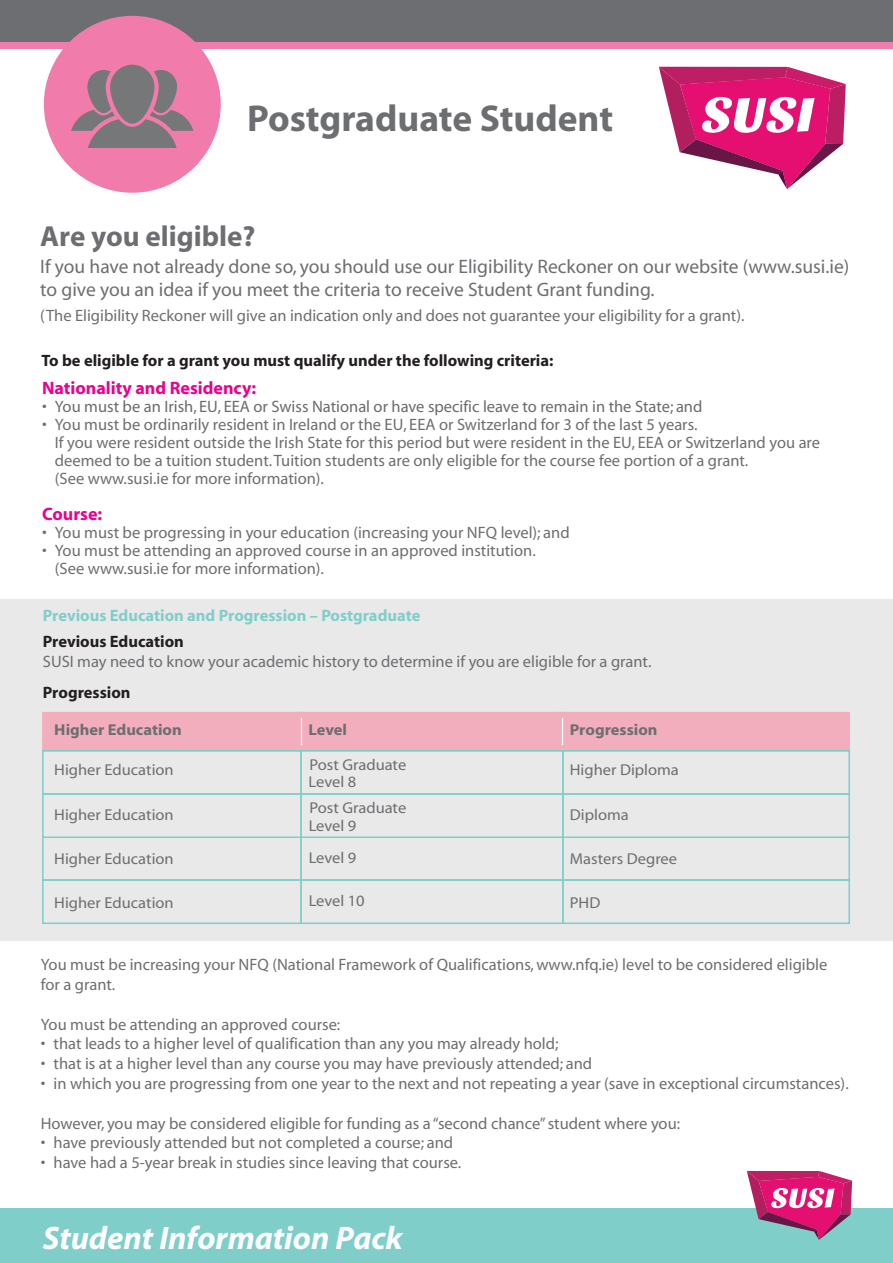
<style>
.page{position:relative;width:893px;height:1263px;background:#fff}
.page>*{position:absolute;margin:0;border:0;box-sizing:border-box;transform-origin:0 0}
.t1{font:700 37.5px "Myriad";color:#6d6e71}
.t2{font:italic 700 32.55px "Myriad";color:#fff}
.t3{font:700 29.1px "Myriad";color:#6d6e71}
.t4{font:19.5px/22.5px "Myriad";color:#6d6e71}
.t5{font:700 18px "Myriad";color:#ec008c}
.t6{font:16.5px/18px "Myriad";color:#6d6e71}
.t7{font:16.5px "Myriad";color:#6a6b6e}
.t8{font:700 16.5px "Myriad";color:#231f20}
.t9{font:700 16.5px "Myriad";color:#80ceca}
.t10{font:15.75px "Myriad";color:#6d6e71;scale:1.05 1}
.t11{font:700 15.75px "Myriad";color:#6d6e71;scale:1.05 1}
.s1{font-weight:700;color:#231f20}
.s2{color:#6a6b6e}
</style>
<div class="page">
<div style="left:0;top:41px;width:893px;height:8px;background:#f17baa"></div>
<div style="left:0;top:0;width:893px;height:41px;background:#6d6e71"></div>
<svg style="left:659px;top:67px;width:187px;height:122px"></svg>
<div style="left:0;top:599px;width:893px;height:341px;background:#e9e9ea"></div>
<div style="left:44px;top:16px;width:177px;height:177px;background:#f17baa;border-radius:50%"></div>
<svg style="left:71px;top:65px;width:122px;height:83px"></svg>
<div style="left:0;top:1208px;width:893px;height:55px;background:#80ceca"></div>
<div style="left:42px;top:712px;width:260px;height:39px;background:#f2aebd"></div>
<div style="left:295px;top:712px;width:269px;height:39px;background:#f2aebd"></div>
<div style="left:559px;top:712px;width:291px;height:39px;background:#f2aebd"></div>
<div style="left:42px;top:750px;width:260px;height:45px;border:2px solid #80ceca"></div>
<div style="left:300px;top:750px;width:264px;height:45px;border:2px solid #80ceca"></div>
<div style="left:562px;top:750px;width:288px;height:45px;border:2px solid #80ceca"></div>
<div style="left:42px;top:793px;width:260px;height:45px;border:2px solid #80ceca"></div>
<div style="left:300px;top:793px;width:264px;height:45px;border:2px solid #80ceca"></div>
<div style="left:562px;top:793px;width:288px;height:45px;border:2px solid #80ceca"></div>
<div style="left:42px;top:836px;width:260px;height:45px;border:2px solid #80ceca"></div>
<div style="left:300px;top:836px;width:264px;height:45px;border:2px solid #80ceca"></div>
<div style="left:562px;top:836px;width:288px;height:45px;border:2px solid #80ceca"></div>
<div style="left:42px;top:879px;width:260px;height:45px;border:2px solid #80ceca"></div>
<div style="left:300px;top:879px;width:264px;height:45px;border:2px solid #80ceca"></div>
<div style="left:562px;top:879px;width:288px;height:45px;border:2px solid #80ceca"></div>
<svg style="left:747px;top:1171px;width:105px;height:69px"></svg>
<svg style="left:301px;top:718px;width:1px;height:27px"></svg>
<svg style="left:562px;top:718px;width:1px;height:27px"></svg>
<h1 class="t1" style="left:247px;top:99px;width:367px">Postgraduate Student</h1>
<h3 class="t3" style="left:40px;top:221px;width:217px">Are you eligible?</h3>
<p class="t4" style="left:40px;top:257px;width:811px">If you have not already done so, you should use our Eligibility Reckoner on our website (www.susi.ie) to give you an idea if you meet the criteria to receive Student Grant funding.</p>
<p class="t6" style="left:40px;top:307px;width:706px">(The Eligibility Reckoner will give an indication only and does not guarantee your eligibility for a grant).</p>
<p class="t8" style="left:41px;top:352px;width:513px">To be eligible for a grant you must qualify under the following criteria:</p>
<p class="t5" style="left:42px;top:378px;width:216px">Nationality and Residency:</p>
<p class="t7" style="left:42px;top:398px;width:662px">• You must be an Irish, EU, EEA or Swiss National or have specific leave to remain in the State; and</p>
<p class="t6" style="left:55px;top:416px;width:767px;text-indent:-13px">• You must be ordinarily resident in Ireland or the EU, EEA or Switzerland for 3 of the last 5 years.<br>If you were resident outside the Irish State for this period but were resident in the EU, EEA or Switzerland you are deemed to be a tuition student. Tuition students are only eligible for the course fee portion of a grant.<br>(See www.susi.ie for more information).</p>
<p class="t5" style="left:42px;top:504px;width:62px">Course:</p>
<p class="t6" style="left:42px;top:524px;width:529px">• You must be progressing in your education (increasing your NFQ level); and</p>
<p class="t6" style="left:55px;top:542px;width:482px;text-indent:-13px">• You must be attending an approved course in an approved institution. (See www.susi.ie for more information).</p>
<p class="t9" style="left:43px;top:607px;width:379px">Previous Education and Progression – Postgraduate</p>
<p class="t6" style="left:43px;top:632px;width:610px;line-height:19.8px"><span class="s1">Previous Education<br></span>SUSI may need to know your academic history to determine if you are eligible for a gran<span class="s2">t.</span></p>
<p class="t8" style="left:43px;top:683px;width:89px">Progression</p>
<p class="t11" style="left:54px;top:722px;width:123px">Higher Education</p>
<p class="t10" style="left:54px;top:762px;width:115px">Higher Education</p>
<p class="t10" style="left:54px;top:806px;width:115px">Higher Education</p>
<p class="t10" style="left:54px;top:851px;width:115px">Higher Education</p>
<p class="t10" style="left:54px;top:895px;width:115px">Higher Education</p>
<p class="t11" style="left:570px;top:722px;width:85px">Progression</p>
<p class="t10" style="left:570px;top:762px;width:105px">Higher Diploma</p>
<p class="t10" style="left:570px;top:806px;width:58px">Diploma</p>
<p class="t10" style="left:570px;top:851px;width:104px">Masters Degree</p>
<p class="t10" style="left:570px;top:895px;width:31px">PHD</p>
<p class="t11" style="left:309px;top:722px;width:38px">Level</p>
<p class="t10" style="left:309px;top:756px;width:94px">Post Graduate</p>
<p class="t10" style="left:309px;top:774px;width:47px">Level 8</p>
<p class="t10" style="left:309px;top:800px;width:94px">Post Graduate</p>
<p class="t10" style="left:309px;top:850px;width:47px">Level 9</p>
<p class="t10" style="left:309px;top:893px;width:55px">Level 10</p>
<p class="t10" style="left:309px;top:818px;width:47px">Level 9</p>
<p class="t6" style="left:41px;top:955px;width:788px;line-height:19.8px">You must be increasing your NFQ (National Framework of Qualifications, www.nfq.ie) level to be considered eligible for a grant.</p>
<p class="t6" style="left:41px;top:1016px;width:301px">You must be attending an approved course:</p>
<p class="t6" style="left:41px;top:1035px;width:519px">• that leads to a higher level of qualification than any you may already hold;</p>
<p class="t6" style="left:41px;top:1055px;width:553px">• that is at a higher level than any course you may have previously attended; and</p>
<p class="t6" style="left:41px;top:1075px;width:809px">• in which you are progressing from one year to the next and not repeating a year (save in exceptional circumstances).</p>
<p class="t6" style="left:41px;top:1115px;width:641px">However, you may be considered eligible for funding as a “second chance” student where you:</p>
<p class="t6" style="left:41px;top:1134px;width:414px">• have previously attended but not completed a course; and</p>
<p class="t6" style="left:41px;top:1154px;width:422px">• have had a 5-year break in studies since leaving that course.</p>
<h2 class="t2" style="left:43px;top:1221px;width:362px">Student Information Pack</h2>
</div>
